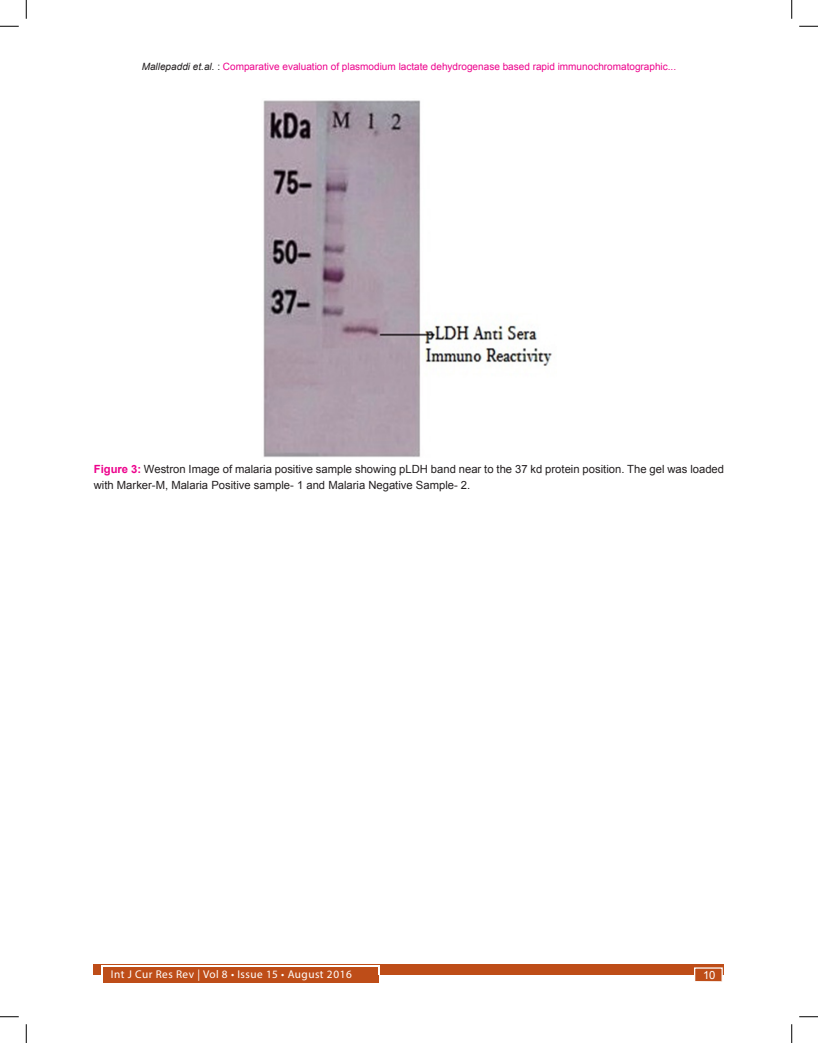
<style>
.page{position:relative;width:818px;height:1043px;background:#fff}
.page>*{position:absolute;margin:0;border:0;box-sizing:border-box;transform-origin:0 0}
.Figure_caption{font:11.25px/15.8px "Arial";color:#231f20}
.t1{font:11.25px "Myriad Pro";letter-spacing:.04em;color:#fff}
.t2{font:11.25px "Arial";color:#fff}
.t3{font:10px "Arial";color:#ed028c}
.s1{font-style:italic;color:#231f20}
.s2{color:#231f20}
.s3{font-weight:700;color:#ed028c}
</style>
<div class="page">
<div style="left:94px;top:964px;width:630px;height:10px;background:#be4d18"></div>
<div style="left:103px;top:966px;width:275px;height:16px;background:#be4d18"></div>
<hr style="left:102px;top:965px;width:277px;height:2px;background:#fff">
<svg style="left:378px;top:965px;width:2px;height:9px"></svg>
<div style="left:694px;top:967px;width:28px;height:14px;background:#be4d18"></div>
<img style="left:263px;top:100px;width:289px;height:357px">
<svg style="left:0;top:25px;width:19px;height:2px"></svg>
<svg style="left:799px;top:25px;width:19px;height:2px"></svg>
<svg style="left:0;top:1016px;width:19px;height:1px"></svg>
<svg style="left:799px;top:1016px;width:19px;height:1px"></svg>
<svg style="left:25px;top:0;width:2px;height:19px"></svg>
<svg style="left:25px;top:1024px;width:2px;height:18px"></svg>
<svg style="left:791px;top:0;width:1px;height:19px"></svg>
<svg style="left:791px;top:1024px;width:1px;height:18px"></svg>
<p class="t3" style="left:142px;top:59px;width:536px"><span class="s1">Mallepaddi et.al.</span> <span class="s2">:</span> Comparative evaluation of plasmodium lactate dehydrogenase based rapid immunochromatographic...</p>
<p class="Figure_caption" style="left:94px;top:461px;width:631px"><span class="s3">Figure 3:</span> Westron Image of malaria positive sample showing pLDH band near to the 37 kd protein position. The gel was loaded with Marker-M, Malaria Positive sample- 1 and Malaria Negative Sample- 2.</p>
<p class="t1" style="left:111px;top:967px;width:243px">Int J Cur Res Rev | Vol 8 • Issue 15 • August 2016</p>
<p class="t2" style="left:703px;top:968px;width:14px">10</p>
</div>
